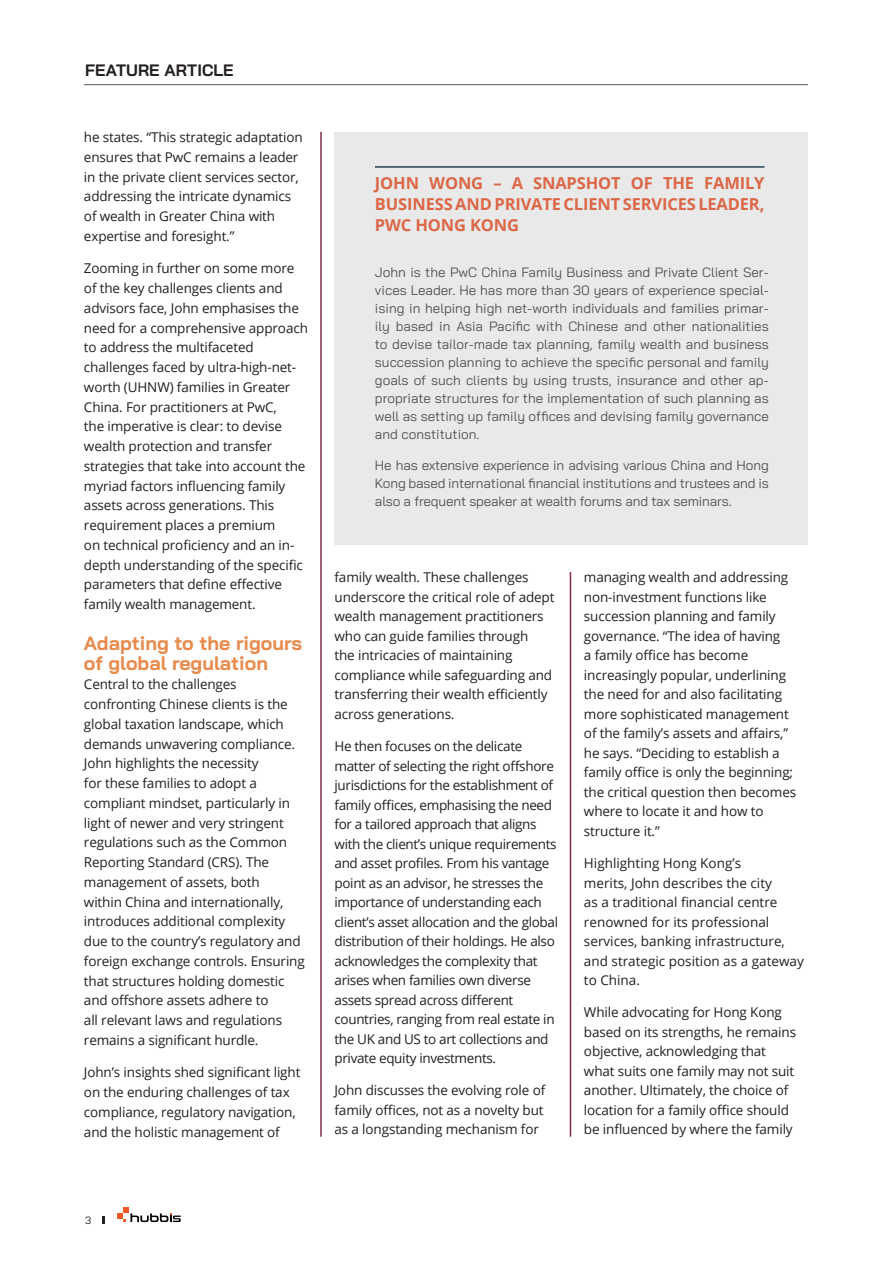
<style>
.page{position:relative;width:893px;height:1263px;background:#fff}
.page>*{position:absolute;margin:0;border:0;box-sizing:border-box;transform-origin:0 0}
.subtitle{font:700 19.5px/19.8px "Bai Jamjuree";color:#e78b4d}
.Box_subtitle{font:700 16.5px/21px "Open Sans";letter-spacing:-.01em;color:#dc6747;text-align:justify}
.t1{font:700 16.5px "Bai Jamjuree";letter-spacing:.005em;color:#231f20}
.content_style_no_hyphe{font:13.5px/19.5px "Open Sans";letter-spacing:-.01em;color:#231f20}
.box_content{font:13.5px/18px "Bai Jamjuree";letter-spacing:-.01em;color:#535355;text-align:justify}
.t2{font:10.5px "Bai Jamjuree";color:#231f20}
</style>
<div class="page">
<svg style="left:117px;top:1207px;width:64px;height:15px"></svg>
<svg style="left:102px;top:1216px;width:2px;height:8px"></svg>
<hr style="left:320px;top:132px;width:2px;height:1005px;background:#802e44">
<div style="left:334px;top:132px;width:474px;height:412px;background:#e9e9e9"></div>
<hr style="left:375px;top:166px;width:389px;height:2px;background:#254150">
<hr style="left:570px;top:572px;width:1px;height:565px;background:#802e44">
<hr style="left:84px;top:84px;width:724px;height:1px;background:#57585a">
<p class="t1" style="left:85px;top:60px;width:150px">FEATURE ARTICLE</p>
<p class="content_style_no_hyphe" style="left:84px;top:127px;width:220px">he states. “This strategic adaptation ensures that PwC remains a leader in the private client services sector, addressing the intricate dynamics of wealth in Greater China with expertise and foresight.”</p>
<p class="content_style_no_hyphe" style="left:84px;top:258px;width:225px">Zooming in further on some more of the key challenges clients and advisors face, John emphasises the need for a comprehensive approach to address the multifaceted challenges faced by ultra-high-net&shy;worth (UHNW) families in Greater China. For practitioners at PwC,<br>the imperative is clear: to devise wealth protection and transfer strategies that take into account the myriad factors influencing family assets across generations. This requirement places a premium<br>on technical proficiency and an in&shy;depth understanding of the specific parameters that define effective family wealth management.</p>
<p class="subtitle" style="left:84px;top:633px;width:220px">Adapting to the rigours of global regulation</p>
<p class="content_style_no_hyphe" style="left:84px;top:674px;width:222px">Central to the challenges confronting Chinese clients is the global taxation landscape, which demands unwavering compliance.<br>John highlights the necessity<br>for these families to adopt a compliant mindset, particularly in light of newer and very stringent regulations such as the Common<br>Reporting Standard (CRS). The management of assets, both<br>within China and internationally, introduces additional complexity due to the country’s regulatory and foreign exchange controls. Ensuring that structures holding domestic and offshore assets adhere to<br>all relevant laws and regulations remains a significant hurdle.</p>
<p class="content_style_no_hyphe" style="left:84px;top:1062px;width:218px">John’s insights shed significant light on the enduring challenges of tax compliance, regulatory navigation, and the holistic management of</p>
<p class="Box_subtitle" style="left:375px;top:172px;width:391px">JOHN WONG – A SNAPSHOT OF THE FAMILY BUSINESS AND PRIVATE CLIENT SERVICES LEADER, PWC HONG KONG</p>
<p class="box_content" style="left:375px;top:263px;width:395px">John is the PwC China Family Business and Private Client Ser&shy;vices Leader. He has more than 30 years of experience special&shy;ising in helping high net-worth individuals and families primar&shy;ily based in Asia Pacific with Chinese and other nationalities to devise tailor-made tax planning, family wealth and business succession planning to achieve the specific personal and family goals of such clients by using trusts, insurance and other ap&shy;propriate structures for the implementation of such planning as well as setting up family offices and devising family governance and constitution.</p>
<p class="box_content" style="left:375px;top:456px;width:395px">He has extensive experience in advising various China and Hong Kong based international financial institutions and trustees and is also a frequent speaker at wealth forums and tax seminars.</p>
<p class="content_style_no_hyphe" style="left:334px;top:567px;width:222px">family wealth. These challenges underscore the critical role of adept wealth management practitioners who can guide families through<br>the intricacies of maintaining compliance while safeguarding and transferring their wealth efficiently across generations.</p>
<p class="content_style_no_hyphe" style="left:334px;top:736px;width:225px">He then focuses on the delicate matter of selecting the right offshore jurisdictions for the establishment of family offices, emphasising the need for a tailored approach that aligns with the client’s unique requirements and asset profiles. From his vantage point as an advisor, he stresses the importance of understanding each client’s asset allocation and the global distribution of their holdings. He also acknowledges the complexity that arises when families own diverse assets spread across different countries, ranging from real estate in the UK and US to art collections and private equity investments.</p>
<p class="content_style_no_hyphe" style="left:334px;top:1080px;width:212px">John discusses the evolving role of family offices, not as a novelty but as a longstanding mechanism for</p>
<p class="content_style_no_hyphe" style="left:584px;top:567px;width:214px">managing wealth and addressing non-investment functions like succession planning and family governance. “The idea of having<br>a family office has become increasingly popular, underlining the need for and also facilitating more sophisticated management of the family’s assets and affairs,” he says. “Deciding to establish a family office is only the beginning; the critical question then becomes where to locate it and how to structure it.”</p>
<p class="content_style_no_hyphe" style="left:584px;top:853px;width:221px">Highlighting Hong Kong’s<br>merits, John describes the city<br>as a traditional financial centre renowned for its professional services, banking infrastructure, and strategic position as a gateway to China.</p>
<p class="content_style_no_hyphe" style="left:584px;top:1002px;width:214px">While advocating for Hong Kong based on its strengths, he remains objective, acknowledging that what suits one family may not suit another. Ultimately, the choice of location for a family office should be influenced by where the family</p>
<p class="t2" style="left:85px;top:1211px;width:8px">3</p>
</div>
